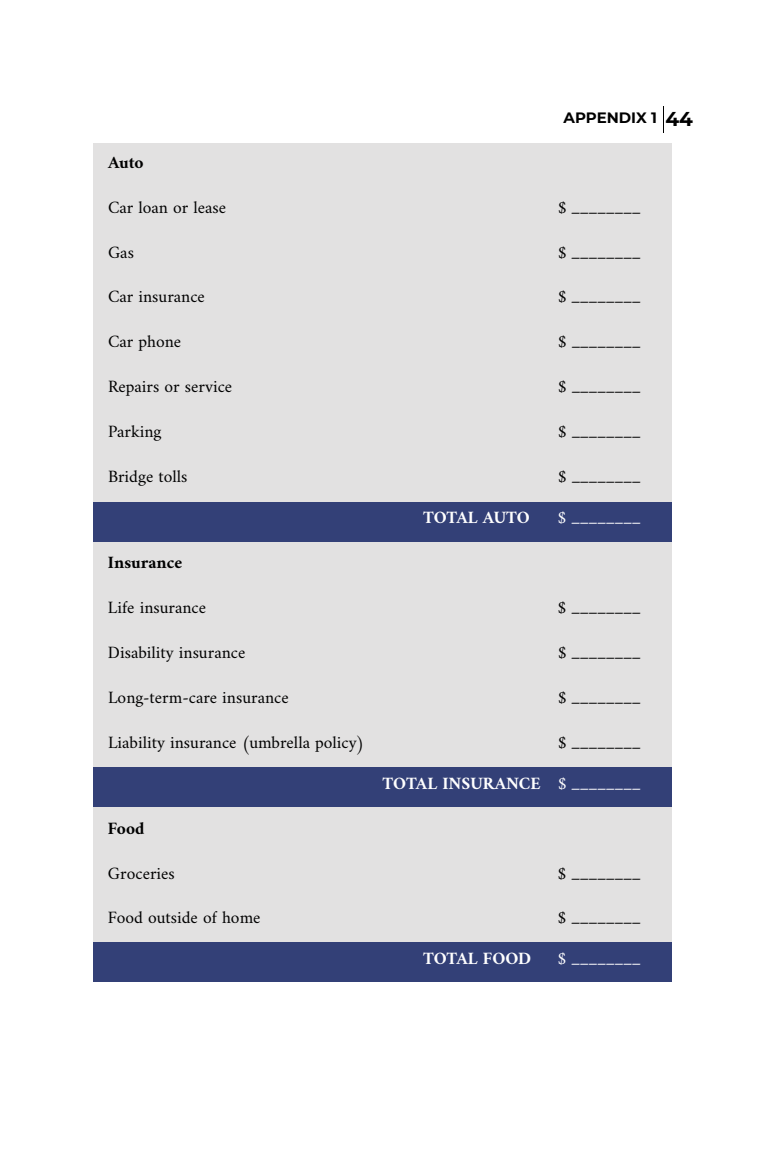
<style>
.page{position:relative;width:765px;height:1170px;background:#fff}
.page>*{position:absolute;margin:0;border:0;box-sizing:border-box;transform-origin:0 0}
.t1{font:700 20px "Montserrat";color:#000}
.t2{font:17.5px "Amiri";color:#000}
.t3{font:700 17.5px "Amiri";letter-spacing:-.005em;color:#fff}
.t4{font:17.5px "Amiri";color:#fff}
.t5{font:700 17.5px "Amiri";color:#000}
.t6{font:700 15px "Montserrat";color:#000}
.s1{font-weight:400}
</style>
<div class="page">
<div style="left:93px;top:143px;width:579px;height:839px;background:#e2e1e1"></div>
<div style="left:93px;top:502px;width:579px;height:39px;background:#334077"></div>
<div style="left:93px;top:768px;width:579px;height:39px;background:#334077"></div>
<div style="left:93px;top:942px;width:579px;height:40px;background:#334077"></div>
<svg style="left:663px;top:107px;width:1px;height:26px"></svg>
<p class="t6" style="left:564px;top:106px;width:95px">APPENDIX 1</p>
<p class="t1" style="left:665px;top:104px;width:29px">44</p>
<p class="t5" style="left:108px;top:151px;width:37px">Auto</p>
<p class="t2" style="left:108px;top:196px;width:120px">Car loan or lease</p>
<p class="t2" style="left:558px;top:196px;width:84px">$ ________</p>
<p class="t2" style="left:108px;top:241px;width:27px">Gas</p>
<p class="t2" style="left:558px;top:241px;width:84px">$ ________</p>
<p class="t2" style="left:108px;top:286px;width:98px">Car insurance</p>
<p class="t2" style="left:558px;top:286px;width:84px">$ ________</p>
<p class="t2" style="left:108px;top:331px;width:75px">Car phone</p>
<p class="t2" style="left:558px;top:331px;width:84px">$ ________</p>
<p class="t2" style="left:108px;top:376px;width:126px">Repairs or service</p>
<p class="t2" style="left:558px;top:376px;width:84px">$ ________</p>
<p class="t2" style="left:108px;top:421px;width:55px">Parking</p>
<p class="t2" style="left:558px;top:421px;width:84px">$ ________</p>
<p class="t2" style="left:108px;top:466px;width:81px">Bridge tolls</p>
<p class="t2" style="left:558px;top:466px;width:84px">$ ________</p>
<p class="t3" style="left:423px;top:507px;width:108px">TOTAL AUTO</p>
<p class="t4" style="left:558px;top:507px;width:84px">$ ________</p>
<p class="t5" style="left:108px;top:552px;width:76px">Insurance</p>
<p class="t2" style="left:108px;top:597px;width:100px">Life insurance</p>
<p class="t2" style="left:558px;top:597px;width:84px">$ ________</p>
<p class="t2" style="left:108px;top:642px;width:139px">Disability insurance</p>
<p class="t2" style="left:558px;top:642px;width:84px">$ ________</p>
<p class="t2" style="left:108px;top:687px;width:182px">Long-term-care insurance</p>
<p class="t2" style="left:558px;top:687px;width:84px">$ ________</p>
<p class="t2" style="left:108px;top:732px;width:258px">Liability insurance (umbrella policy)</p>
<p class="t2" style="left:558px;top:732px;width:84px">$ ________</p>
<p class="t3" style="left:382px;top:772px;width:260px">TOTAL INSURANCE <span class="s1">$ ________</span></p>
<p class="t5" style="left:108px;top:817px;width:38px">Food</p>
<p class="t2" style="left:108px;top:862px;width:68px">Groceries</p>
<p class="t2" style="left:558px;top:862px;width:84px">$ ________</p>
<p class="t2" style="left:108px;top:907px;width:154px">Food outside of home</p>
<p class="t2" style="left:558px;top:907px;width:84px">$ ________</p>
<p class="t3" style="left:423px;top:948px;width:110px">TOTAL FOOD</p>
<p class="t4" style="left:558px;top:948px;width:84px">$ ________</p>
</div>
